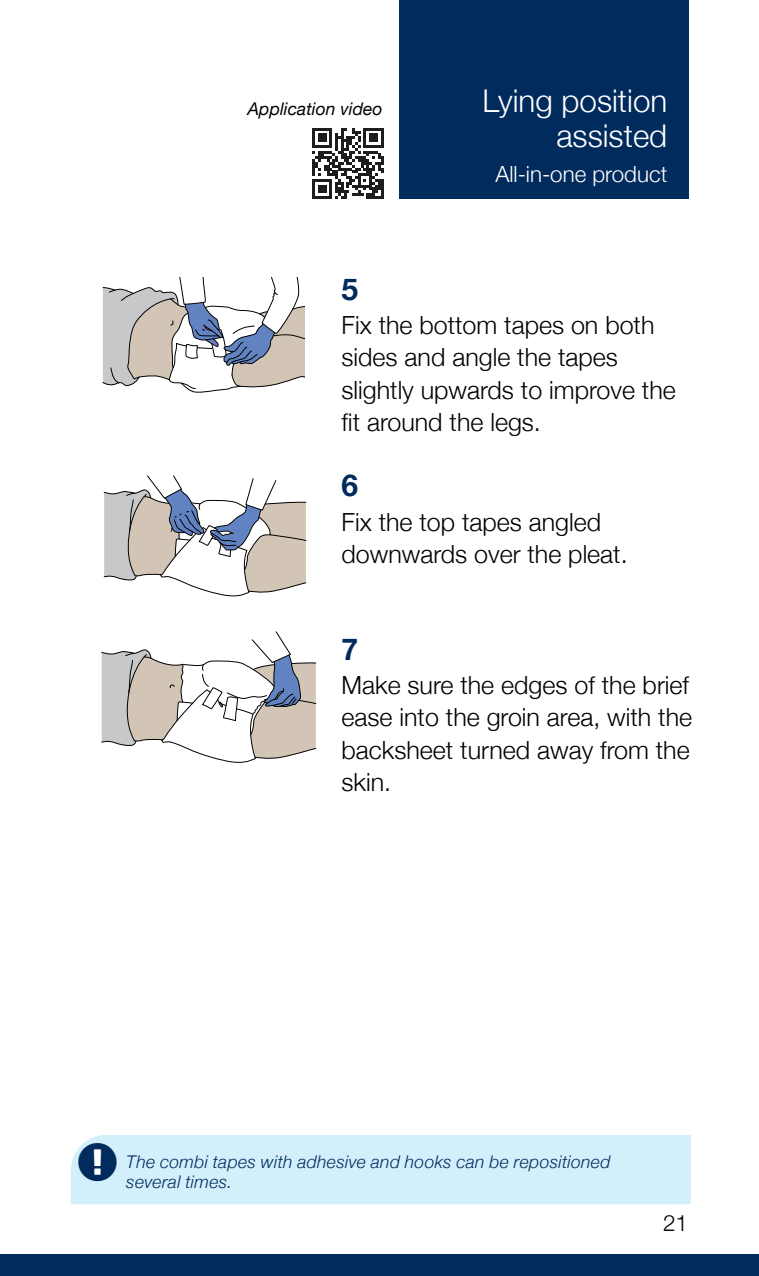
<style>
.page{position:relative;width:759px;height:1276px;background:#fff}
.page>*{position:absolute;margin:0;border:0;box-sizing:border-box;transform-origin:0 0}
.t1{font:300 31.25px/35px "Helvetica Neue";color:#fff;text-align:right}
.t2{font:700 30px "Helvetica Neue";color:#002b5c}
.t3{font:300 25px/32.5px "Helvetica Neue";color:#000}
.t4{font:300 22.5px "Helvetica Neue";color:#000}
.t5{font:300 22.25px "Helvetica Neue";color:#fff}
.t6{font:italic 300 17.5px/20px "Helvetica Neue";letter-spacing:.02em;color:#002b5c}
.t7{font:italic 17.5px "Helvetica Neue";color:#000}
</style>
<div class="page">
<div style="left:0;top:1254px;width:758px;height:22px;background:#002b5c"></div>
<div style="left:399px;top:0;width:288px;height:199px;background:#002b5c"></div>
<svg style="left:102px;top:277px;width:202px;height:116px"></svg>
<svg style="left:103px;top:475px;width:204px;height:122px"></svg>
<svg style="left:101px;top:631px;width:216px;height:132px"></svg>
<div style="left:71px;top:1135px;width:619px;height:69px;background:#d4effc"></div>
<svg style="left:312px;top:128px;width:71px;height:71px"></svg>
<svg style="left:78px;top:1142px;width:39px;height:39px"></svg>
<p class="t7" style="left:247px;top:96px;width:136px">Application video</p>
<p class="t1" style="left:482px;top:81px;width:186px">Lying position assisted</p>
<p class="t5" style="left:495px;top:156px;width:173px">All-in-one product</p>
<p class="t2" style="left:341px;top:265px;width:18px">5</p>
<p class="t3" style="left:341px;top:307px;width:335px">Fix the bottom tapes on both sides and angle the tapes slightly upwards to improve the fit around the legs.</p>
<p class="t2" style="left:341px;top:462px;width:18px">6</p>
<p class="t3" style="left:341px;top:504px;width:287px">Fix the top tapes angled downwards over the pleat.</p>
<p class="t2" style="left:341px;top:625px;width:18px">7</p>
<p class="t3" style="left:341px;top:667px;width:352px">Make sure the edges of the brief ease into the groin area, with the backsheet turned away from the skin.</p>
<p class="t6" style="left:126px;top:1150px;width:485px">The combi tapes with adhesive and hooks can be repositioned several times.</p>
<p class="t4" style="left:662px;top:1205px;width:27px">21</p>
</div>
